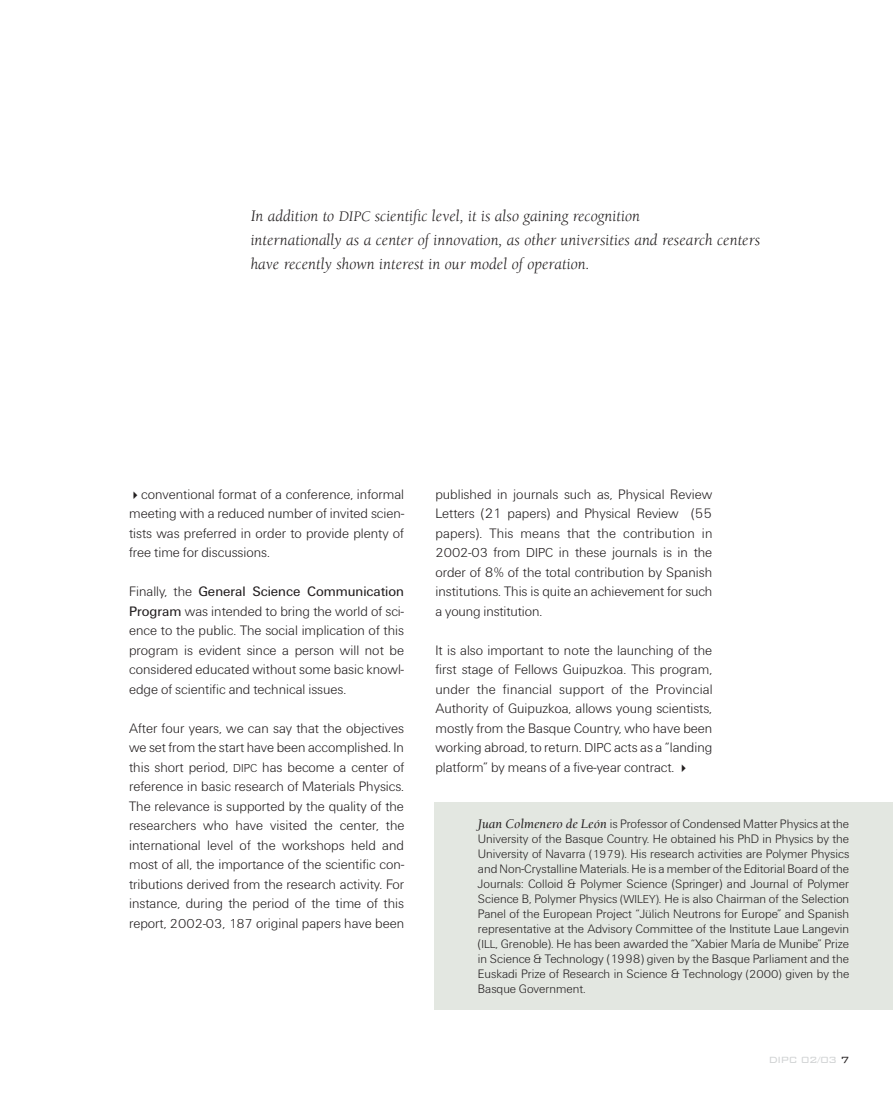
<style>
.page{position:relative;width:893px;height:1106px;background:#fff}
.page>*{position:absolute;margin:0;border:0;box-sizing:border-box;transform-origin:0 0}
.t1{font:italic 16.5px/24px "Berkeley";color:#231f20}
.t2{font:14.25px/19.5px "U45";color:#231f20;text-align:justify}
.t3{font:14.25px "U55";color:#231f20}
.t4{font:12.75px/15px "U45";color:#231f20;text-align:justify}
.t5{font:300 12px "Bank Gothic BT";letter-spacing:-.075em;color:#d1d3d4}
.s1{font-size:15px}
.s2{font-family:"U45"}
.s3{font-family:"U55"}
.s4{font-size:12px}
.s5{font-size:13.5px}
.s6{font-family:"Berkeley";font-style:italic;font-size:13.5px}
.s7{color:#231f20}
</style>
<div class="page">
<div style="left:434px;top:802px;width:458px;height:207px;background:#e3e7e1"></div>
<p class="t1" style="left:251px;top:205px;width:511px">In addition to <span class="s1">DIPC</span> scientific level, it is also gaining recognition<br>internationally as a center of innovation, as other universities and research centers have recently shown interest in our model of operation.</p>
<p class="t2" style="left:129px;top:485px;width:277px;text-indent:12px">conventional format of a conference, informal meeting with a reduced number of invited scien&shy;tists was preferred in order to provide plenty of free time for discussions.</p>
<p class="t3" style="left:129px;top:587px;width:276px"><span class="s2">Finally, the</span> General Science Communication</p>
<p class="t2" style="left:129px;top:602px;width:276px"><span class="s3">Program</span> was intended to bring the world of sci&shy;ence to the public. The social implication of this program is evident since a person will not be considered educated without some basic knowl&shy;edge of scientific and technical issues.</p>
<p class="t2" style="left:129px;top:719px;width:277px">After four years, we can say that the objectives we set from the start have been accomplished. In this short period, <span class="s4">DIPC</span> has become a center of reference in basic research of Materials Physics.<br>The relevance is supported by the quality of the researchers who have visited the center, the international level of the workshops held and most of all, the importance of the scientific con&shy;tributions derived from the research activity. For instance, during the period of the time of this report, <span class="s5">2002-03</span>, <span class="s5">187</span> original papers have been</p>
<p class="t2" style="left:435px;top:485px;width:278px">published in journals such as, Physical Review Letters (21 papers) and Physical Review (55 papers). This means that the contribution in <span class="s5">2002-03</span> from <span class="s5">DIPC</span> in these journals is in the order of 8% of the total contribution by Spanish institutions. This is quite an achievement for such a young institution.</p>
<p class="t2" style="left:435px;top:641px;width:279px">It is also important to note the launching of the first stage of Fellows Guipuzkoa. This program, under the financial support of the Provincial Authority of Guipuzkoa, allows young scientists, mostly from the Basque Country, who have been working abroad, to return. <span class="s5">DIPC</span> acts as a “landing platform” by means of a five-year contract.</p>
<p class="t4" style="left:478px;top:817px;width:373px"><span class="s6">Juan Colmenero de León</span> is Professor of Condensed Matter Physics at the University of the Basque Country. He obtained his PhD in Physics by the University of Navarra <span class="s4">(1979)</span>. His research activities are Polymer Physics and Non-Crystalline Materials. He is a member of the Editorial Board of the Journals: Colloid &amp; Polymer Science (Springer) and Journal of Polymer Science B, Polymer Physics <span class="s4">(WILEY)</span>. He is also Chairman of the Selection Panel of the European Project “Jülich Neutrons for Europe” and Spanish representative at the Advisory Committee of the Institute Laue Langevin (<span class="s4">ILL</span>, Grenoble). He has been awarded the “Xabier María de Munibe” Prize in Science &amp; Technology (1998) given by the Basque Parliament and the Euskadi Prize of Research in Science &amp; Technology <span class="s4">(2000)</span> given by the Basque Government.</p>
<p class="t5" style="left:768px;top:1052px;width:82px">DIPC 02/03 <span class="s7">7</span></p>
</div>
